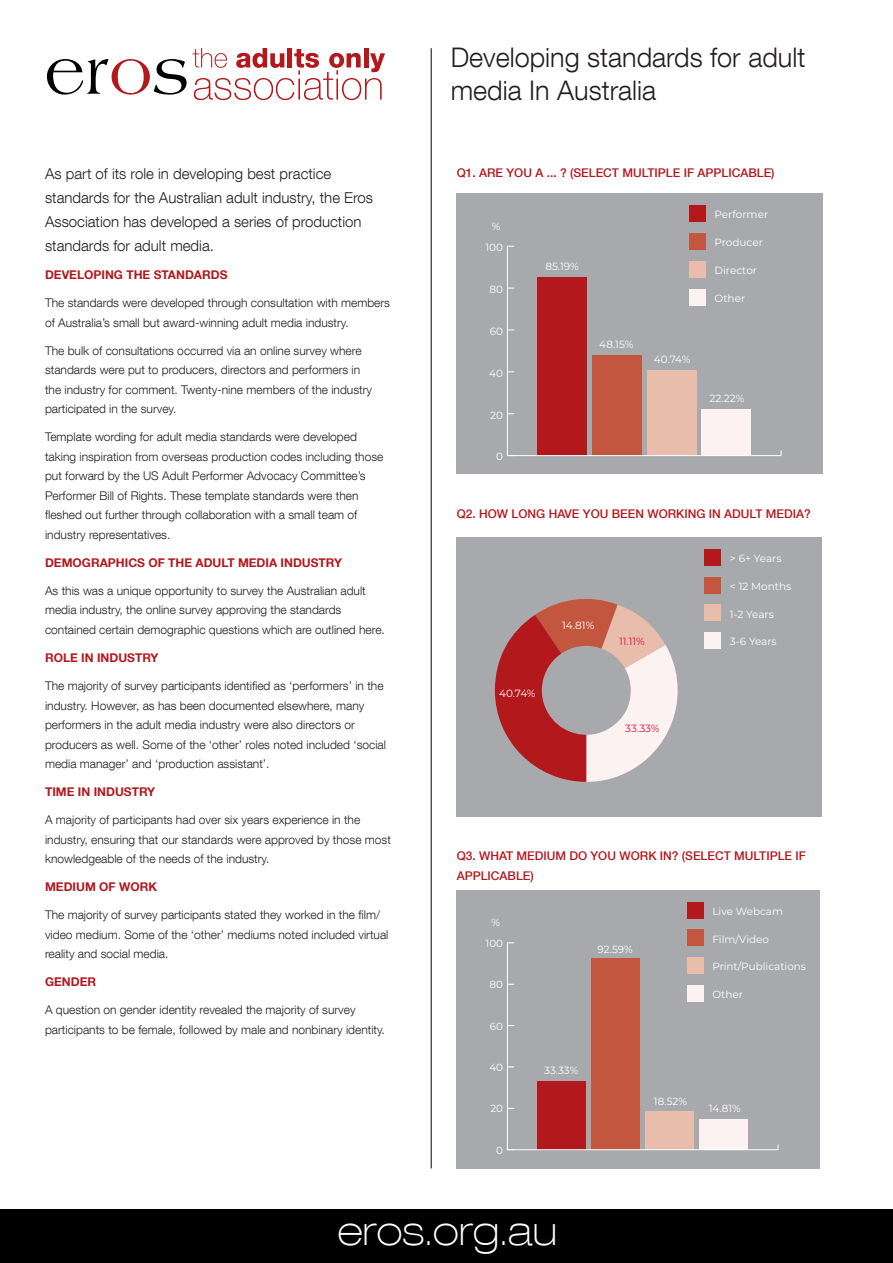
<style>
.page{position:relative;width:893px;height:1263px;background:#fff}
.page>*{position:absolute;margin:0;border:0;box-sizing:border-box;transform-origin:0 0}
.t1{font:100 expanded 40.5px "Helvetica Neue LT Com";color:#fff}
.t2{font:300 27px/32.4px "Helvetica Neue LT Com";color:#231f20}
.t3{font:300 15px/24px "Helvetica Neue LT Com";color:#231f20}
.t4{font:300 12px/19.5px "Helvetica Neue LT Com";color:#231f20}
.t5{font:500 12px/19.5px "Helvetica Neue LT Com";color:#b3181d}
.t6{font:700 12px "Helvetica Neue LT Com";color:#b3181d}
.t7{font:10.5px "Montserrat";color:#fff}
.t8{font:10.5px "Montserrat";color:#db104b}
.t9{font:10.35px "Montserrat";color:#fff}
</style>
<div class="page">
<div style="left:0;top:1209px;width:893px;height:54px;background:#000"></div>
<svg style="left:47px;top:59px;width:140px;height:36px"></svg>
<svg style="left:193px;top:48px;width:192px;height:52px"></svg>
<hr style="left:431px;top:48px;width:1px;height:1120px;background:#000">
<div style="left:457px;top:194px;width:366px;height:280px;background:#a8a9ad"></div>
<div style="left:689px;top:261px;width:16px;height:17px;background:#e9bdac"></div>
<div style="left:689px;top:289px;width:16px;height:17px;background:#fcf2f1"></div>
<div style="left:689px;top:205px;width:16px;height:17px;background:#b3181d"></div>
<div style="left:689px;top:233px;width:16px;height:17px;background:#c3563f"></div>
<div style="left:702px;top:409px;width:49px;height:47px;background:#fcf2f1"></div>
<div style="left:647px;top:370px;width:49px;height:86px;background:#e9bdac"></div>
<div style="left:592px;top:355px;width:49px;height:101px;background:#c3563f"></div>
<div style="left:537px;top:277px;width:50px;height:179px;background:#b3181d"></div>
<hr style="left:507px;top:246px;width:1px;height:210px;background:#fff">
<hr style="left:507px;top:455px;width:274px;height:1px;background:#fff">
<div style="left:457px;top:537px;width:365px;height:280px;background:#a8a9ad"></div>
<svg style="left:495px;top:599px;width:183px;height:183px"></svg>
<div style="left:704px;top:605px;width:17px;height:16px;background:#e9bdac"></div>
<div style="left:704px;top:632px;width:17px;height:17px;background:#fcf2f1"></div>
<div style="left:704px;top:549px;width:17px;height:16px;background:#b3181d"></div>
<div style="left:704px;top:577px;width:17px;height:16px;background:#c3563f"></div>
<div style="left:457px;top:890px;width:363px;height:278px;background:#a8a9ad"></div>
<div style="left:699px;top:1119px;width:49px;height:31px;background:#fcf2f1"></div>
<div style="left:645px;top:1111px;width:49px;height:39px;background:#e9bdac"></div>
<div style="left:591px;top:958px;width:49px;height:192px;background:#c3563f"></div>
<div style="left:537px;top:1081px;width:49px;height:69px;background:#b3181d"></div>
<div style="left:687px;top:957px;width:17px;height:17px;background:#e9bdac"></div>
<div style="left:687px;top:985px;width:17px;height:16px;background:#fcf2f1"></div>
<div style="left:687px;top:902px;width:17px;height:16px;background:#b3181d"></div>
<div style="left:687px;top:930px;width:17px;height:16px;background:#c3563f"></div>
<hr style="left:507px;top:943px;width:1px;height:207px;background:#fff">
<hr style="left:507px;top:1149px;width:271px;height:1px;background:#fff">
<p class="t3" style="left:45px;top:162px;width:330px">As part of its role in developing best practice standards for the Australian adult industry, the Eros Association has developed a series of production standards for adult media.</p>
<p class="t6" style="left:45px;top:268px;width:184px">DEVELOPING THE STANDARDS</p>
<p class="t4" style="left:45px;top:293px;width:346px">The standards were developed through consultation with members of Australia’s small but award-winning adult media industry.</p>
<p class="t4" style="left:45px;top:341px;width:328px">The bulk of consultations occurred via an online survey where standards were put to producers, directors and performers in the industry for comment. Twenty-nine members of the industry participated in the survey.</p>
<p class="t4" style="left:45px;top:427px;width:340px">Template wording for adult media standards were developed taking inspiration from overseas production codes including those put forward by the US Adult Performer Advocacy Committee’s Performer Bill of Rights. These template standards were then fleshed out further through collaboration with a small team of industry representatives.</p>
<p class="t6" style="left:45px;top:555px;width:299px">DEMOGRAPHICS OF THE ADULT MEDIA INDUSTRY</p>
<p class="t4" style="left:45px;top:581px;width:341px">As this was a unique opportunity to survey the Australian adult media industry, the online survey approving the standards contained certain demographic questions which are outlined here.</p>
<p class="t6" style="left:45px;top:650px;width:115px">ROLE IN INDUSTRY</p>
<p class="t4" style="left:45px;top:676px;width:343px">The majority of survey participants identified as ‘performers’ in the industry. However, as has been documented elsewhere, many performers in the adult media industry were also directors or producers as well. Some of the ‘other’ roles noted included ‘social media manager’ and ‘production assistant’.</p>
<p class="t6" style="left:45px;top:784px;width:112px">TIME IN INDUSTRY</p>
<p class="t4" style="left:45px;top:810px;width:347px">A majority of participants had over six years experience in the industry, ensuring that our standards were approved by those most knowledgeable of the needs of the industry.</p>
<p class="t6" style="left:45px;top:879px;width:113px">MEDIUM OF WORK</p>
<p class="t4" style="left:45px;top:905px;width:345px">The majority of survey participants stated they worked in the film/ video medium. Some of the ‘other’ mediums noted included virtual reality and social media.</p>
<p class="t6" style="left:45px;top:974px;width:53px">GENDER</p>
<p class="t4" style="left:45px;top:1000px;width:341px">A question on gender identity revealed the majority of survey participants to be female, followed by male and nonbinary identity.</p>
<h2 class="t2" style="left:451px;top:41px;width:356px">Developing standards for adult media In Australia</h2>
<p class="t5" style="left:457px;top:163px;width:319px">Q1. ARE YOU A ... ? (SELECT MULTIPLE IF APPLICABLE)</p>
<p class="t7" style="left:492px;top:219px;width:10px">%</p>
<p class="t7" style="left:485px;top:240px;width:19px">100</p>
<p class="t7" style="left:489px;top:282px;width:15px">80</p>
<p class="t7" style="left:490px;top:324px;width:15px">60</p>
<p class="t7" style="left:489px;top:366px;width:15px">40</p>
<p class="t7" style="left:490px;top:408px;width:14px">20</p>
<p class="t7" style="left:496px;top:449px;width:8px">0</p>
<p class="t7" style="left:545px;top:259px;width:35px">85.19%</p>
<p class="t7" style="left:599px;top:337px;width:36px">48.15%</p>
<p class="t7" style="left:714px;top:207px;width:55px">Performer</p>
<p class="t7" style="left:714px;top:235px;width:50px">Producer</p>
<p class="t7" style="left:714px;top:263px;width:44px">Director</p>
<p class="t7" style="left:714px;top:291px;width:32px">Other</p>
<p class="t7" style="left:654px;top:352px;width:38px">40.74%</p>
<p class="t7" style="left:709px;top:391px;width:37px">22.22%</p>
<p class="t5" style="left:457px;top:504px;width:356px">Q2. HOW LONG HAVE YOU BEEN WORKING IN ADULT MEDIA?</p>
<p class="t7" style="left:499px;top:686px;width:38px">40.74%</p>
<p class="t7" style="left:562px;top:618px;width:34px">14.81%</p>
<p class="t8" style="left:619px;top:634px;width:27px">11.11%</p>
<p class="t8" style="left:625px;top:721px;width:36px">33.33%</p>
<p class="t7" style="left:730px;top:551px;width:53px">&gt; 6+ Years</p>
<p class="t7" style="left:730px;top:579px;width:63px">&lt; 12 Months</p>
<p class="t7" style="left:730px;top:607px;width:45px">1-2 Years</p>
<p class="t7" style="left:730px;top:634px;width:48px">3-6 Years</p>
<p class="t5" style="left:457px;top:846px;width:351px">Q3. WHAT MEDIUM DO YOU WORK IN? (SELECT MULTIPLE IF<br>APPLICABLE)</p>
<p class="t9" style="left:492px;top:915px;width:10px">%</p>
<p class="t9" style="left:486px;top:936px;width:19px">100</p>
<p class="t9" style="left:490px;top:977px;width:15px">80</p>
<p class="t9" style="left:490px;top:1019px;width:15px">60</p>
<p class="t9" style="left:489px;top:1060px;width:15px">40</p>
<p class="t9" style="left:490px;top:1101px;width:14px">20</p>
<p class="t9" style="left:496px;top:1143px;width:8px">0</p>
<p class="t9" style="left:597px;top:942px;width:37px">92.59%</p>
<p class="t9" style="left:712px;top:904px;width:72px">Live Webcam</p>
<p class="t9" style="left:712px;top:932px;width:58px">Film/Video</p>
<p class="t9" style="left:712px;top:959px;width:95px">Print/Publications</p>
<p class="t9" style="left:712px;top:987px;width:32px">Other</p>
<p class="t9" style="left:544px;top:1063px;width:36px">33.33%</p>
<p class="t9" style="left:654px;top:1094px;width:35px">18.52%</p>
<p class="t9" style="left:709px;top:1101px;width:34px">14.81%</p>
<h1 class="t1" style="left:338px;top:1206px;width:221px">eros.org.au</h1>
</div>
